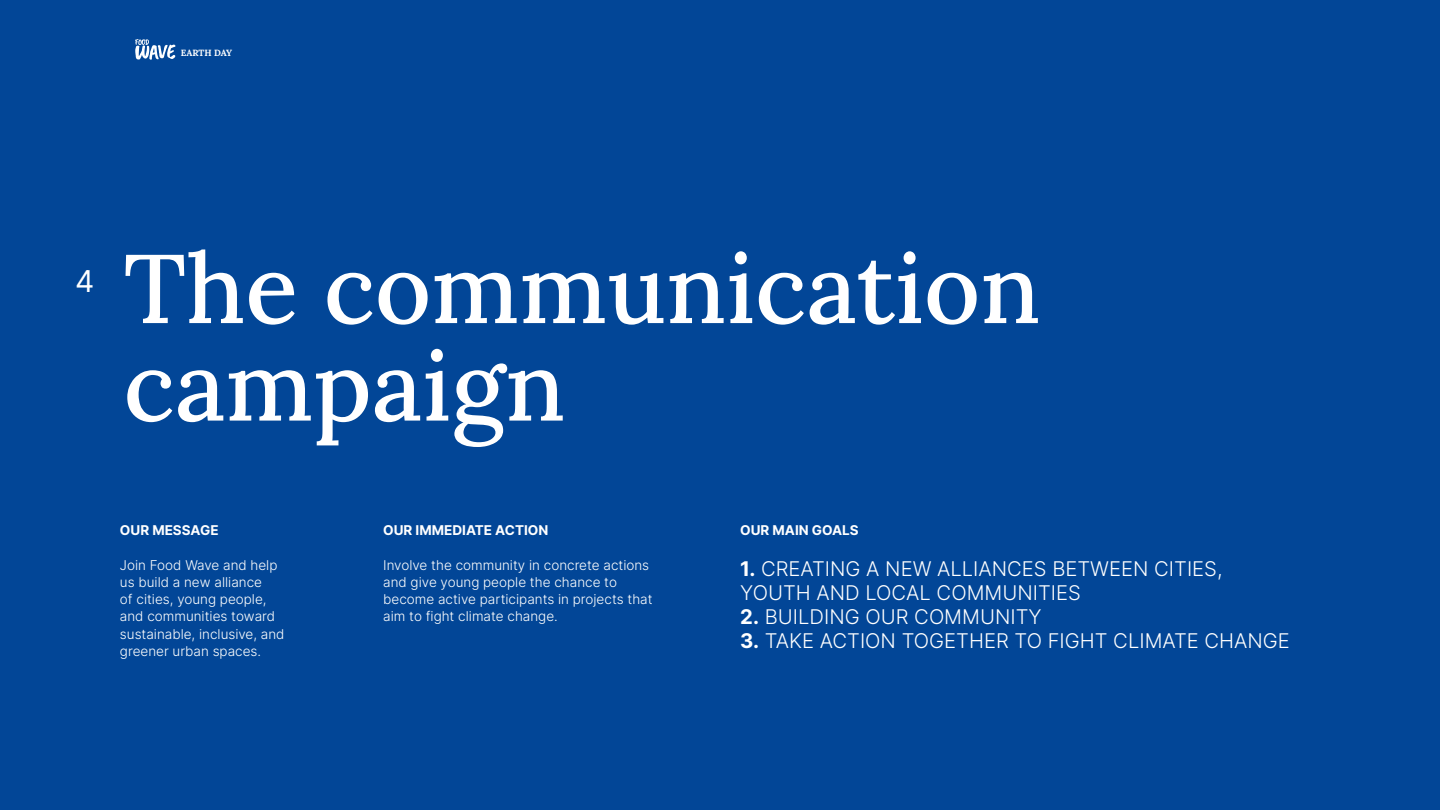
<style>
.page{position:relative;width:1440px;height:810px;background:#fff}
.page>*{position:absolute;margin:0;border:0;box-sizing:border-box;transform-origin:0 0}
.t1{font:500 97.5px/97.5px "Lora";color:#fff}
.t2{font:30px "Inter";color:#fff}
.t3{font:300 20.25px/24px "Inter";color:#fff}
.t4{font:300 13.5px/17.2px "Inter";color:#fff}
.t5{font:13.5px "Inter";color:#fff}
.t6{font:700 9px "Lora";color:#fff}
.s1{font-weight:400}
</style>
<div class="page">
<div style="left:0;top:0;width:1439px;height:810px;background:#024697"></div>
<svg style="left:135px;top:39px;width:41px;height:21px"></svg>
<p class="t6" style="left:181px;top:46px;width:53px">EARTH DAY</p>
<h2 class="t2" style="left:75px;top:259px;width:21px">4</h2>
<h1 class="t1" style="left:124px;top:233px;width:918px">The communication campaign</h1>
<p class="t5" style="left:120px;top:520px;width:100px">OUR MESSAGE</p>
<p class="t4" style="left:120px;top:556px;width:166px">Join Food Wave and help us build a new alliance<br>of cities, young people, and communities toward sustainable, inclusive, and greener urban spaces.</p>
<p class="t5" style="left:383px;top:520px;width:167px">OUR IMMEDIATE ACTION</p>
<p class="t4" style="left:383px;top:556px;width:271px">Involve the community in concrete actions and give young people the chance to become active participants in projects that aim to fight climate change.</p>
<p class="t5" style="left:740px;top:520px;width:120px">OUR MAIN GOALS</p>
<h3 class="t3" style="left:740px;top:557px;width:484px"><span class="s1">1.</span> CREATING A NEW ALLIANCES BETWEEN CITIES,<br>YOUTH AND LOCAL COMMUNITIES</h3>
<h3 class="t3" style="left:740px;top:605px;width:303px"><span class="s1">2.</span> BUILDING OUR COMMUNITY</h3>
<h3 class="t3" style="left:740px;top:629px;width:551px"><span class="s1">3.</span> TAKE ACTION TOGETHER TO FIGHT CLIMATE CHANGE</h3>
</div>
